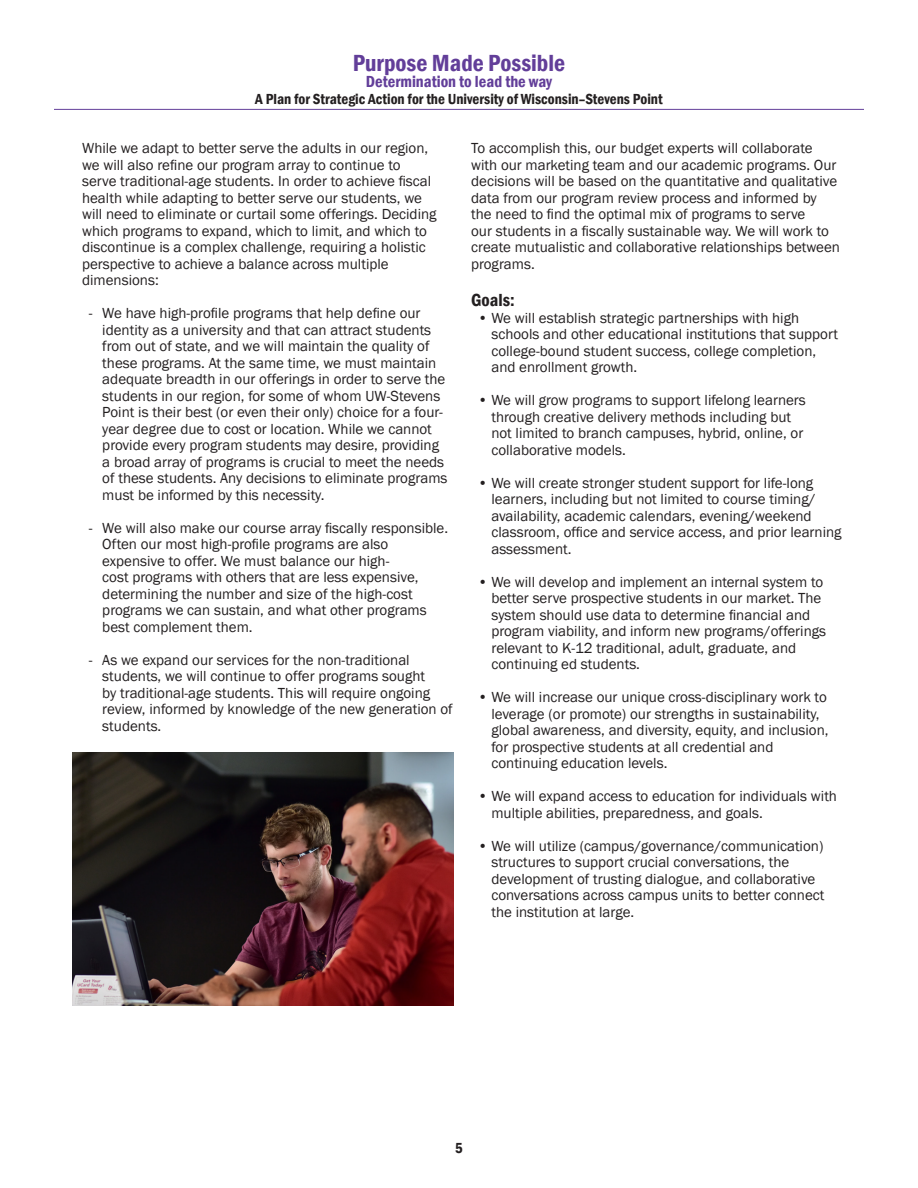
<style>
.page{position:relative;width:918px;height:1188px;background:#fff}
.page>*{position:absolute;margin:0;border:0;box-sizing:border-box;transform-origin:0 0}
.purplehead{font:600 condensed 24px "Franklin Gothic";color:#623e99}
.purplehead-2{font:600 condensed 18px "Franklin Gothic";color:#231f20}
.t1{font:600 condensed 16.5px "Franklin Gothic";color:#623e99}
.t2{font:15px/16.5px "Franklin Gothic";color:#231f20}
.purplehead-3{font:600 condensed 15px "Franklin Gothic";color:#231f20}
</style>
<div class="page">
<img style="left:73px;top:753px;width:380px;height:252px">
<p class="purplehead" style="left:353px;top:47px;width:214px">Purpose Made Possible</p>
<p class="t1" style="left:366px;top:71px;width:188px">Determination to lead the way</p>
<p class="purplehead-3" style="left:255px;top:89px;width:409px">A Plan for Strategic Action for the University of Wisconsin–Stevens Point</p>
<p class="t2" style="left:82px;top:140px;width:356px">While we adapt to better serve the adults in our region, we will also refine our program array to continue to serve traditional-age students. In order to achieve fiscal health while adapting to better serve our students, we will need to eliminate or curtail some offerings. Deciding which programs to expand, which to limit, and which to discontinue is a complex challenge, requiring a holistic perspective to achieve a balance across multiple dimensions:</p>
<p class="t2" style="left:102px;top:305px;width:347px;text-indent:-14px">- We have high-profile programs that help define our identity as a university and that can attract students from out of state, and we will maintain the quality of these programs. At the same time, we must maintain adequate breadth in our offerings in order to serve the students in our region, for some of whom UW-Stevens Point is their best (or even their only) choice for a four&shy;year degree due to cost or location. While we cannot provide every program students may desire, providing a broad array of programs is crucial to meet the needs of these students. Any decisions to eliminate programs must be informed by this necessity.</p>
<p class="t2" style="left:102px;top:520px;width:347px;text-indent:-14px">- We will also make our course array fiscally responsible.<br>Often our most high-profile programs are also expensive to offer. We must balance our high-<br>cost programs with others that are less expensive, determining the number and size of the high-cost programs we can sustain, and what other programs best complement them.</p>
<p class="t2" style="left:102px;top:652px;width:352px;text-indent:-14px">- As we expand our services for the non-traditional students, we will continue to offer programs sought<br>by traditional-age students. This will require ongoing review, informed by knowledge of the new generation of students.</p>
<p class="t2" style="left:471px;top:140px;width:370px">To accomplish this, our budget experts will collaborate with our marketing team and our academic programs. Our decisions will be based on the quantitative and qualitative data from our program review process and informed by the need to find the optimal mix of programs to serve<br>our students in a fiscally sustainable way. We will work to create mutualistic and collaborative relationships between programs.</p>
<p class="purplehead-2" style="left:471px;top:288px;width:45px">Goals:</p>
<p class="t2" style="left:491px;top:310px;width:348px;text-indent:-14px">• We will establish strategic partnerships with high schools and other educational institutions that support college-bound student success, college completion, and enrollment growth.</p>
<p class="t2" style="left:491px;top:392px;width:316px;text-indent:-14px">• We will grow programs to support lifelong learners through creative delivery methods including but not limited to branch campuses, hybrid, online, or collaborative models.</p>
<p class="t2" style="left:491px;top:475px;width:352px;text-indent:-14px">• We will create stronger student support for life-long learners, including but not limited to course timing/ availability, academic calendars, evening/weekend classroom, office and service access, and prior learning assessment.</p>
<p class="t2" style="left:491px;top:574px;width:336px;text-indent:-14px">• We will develop and implement an internal system to better serve prospective students in our market. The system should use data to determine financial and program viability, and inform new programs/offerings relevant to K-12 traditional, adult, graduate, and continuing ed students.</p>
<p class="t2" style="left:491px;top:689px;width:339px;text-indent:-14px">• We will increase our unique cross-disciplinary work to leverage (or promote) our strengths in sustainability, global awareness, and diversity, equity, and inclusion, for prospective students at all credential and continuing education levels.</p>
<p class="t2" style="left:491px;top:788px;width:347px;text-indent:-14px">• We will expand access to education for individuals with multiple abilities, preparedness, and goals.</p>
<p class="t2" style="left:491px;top:838px;width:335px;text-indent:-14px">• We will utilize (campus/governance/communication) structures to support crucial conversations, the development of trusting dialogue, and collaborative conversations across campus units to better connect the institution at large.</p>
<p class="purplehead-3" style="left:455px;top:1138px;width:9px">5</p>
</div>
